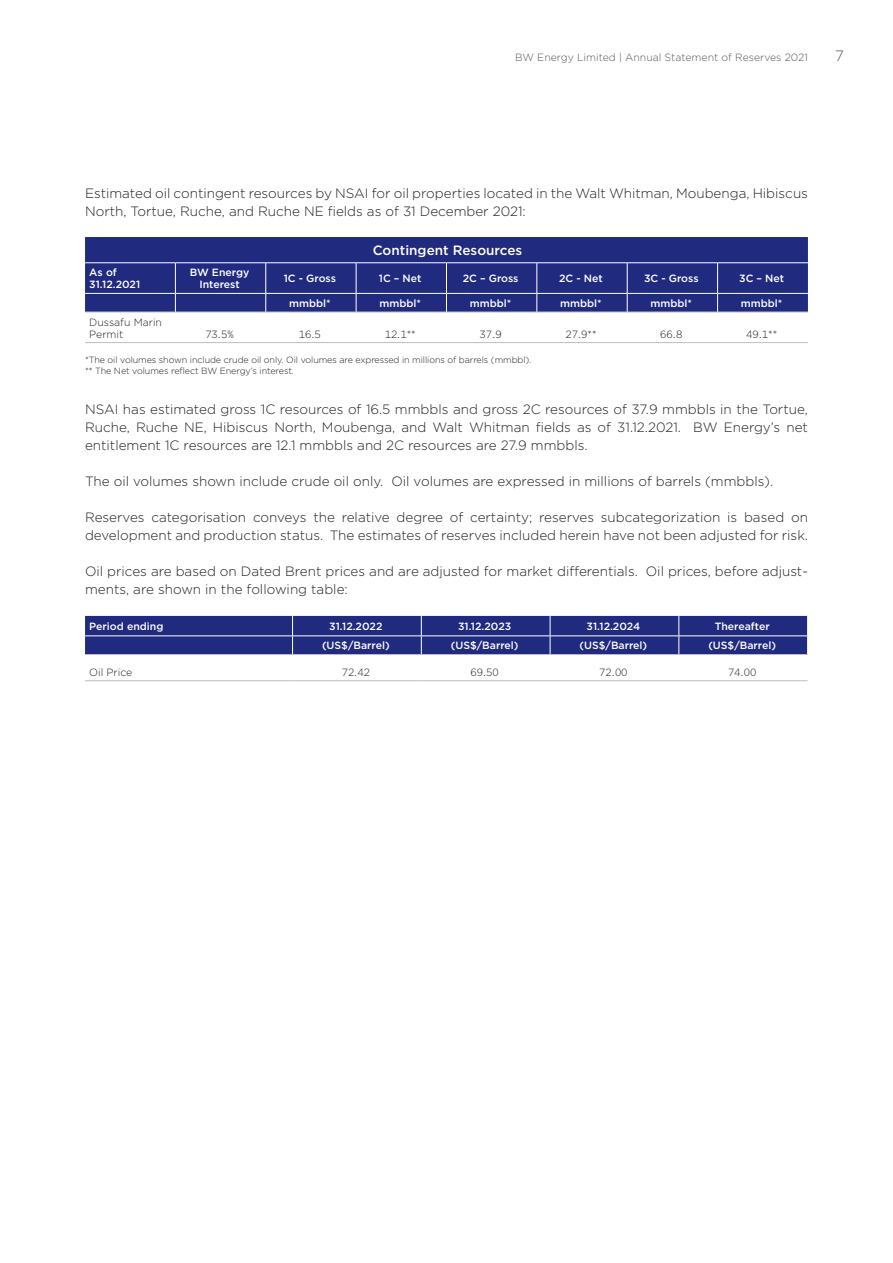
<style>
.page{position:relative;width:893px;height:1263px;background:#fff}
.page>*{position:absolute;margin:0;border:0;box-sizing:border-box;transform-origin:0 0}
.t1{font:300 15px "Gotham";color:#57585a}
.Brødtekst{font:300 13.5px/18px "Gotham";color:#231f20}
.TABELL_Venstre{font:500 13.5px "Gotham";color:#fff}
.TABELL_Venstre-2{font:500 10.5px/12px "Gotham";color:#fff;text-align:center}
.TABELL_Høyre{font:300 10.5px "Gotham";color:#231f20}
.t2{font:300 10.5px "Gotham";color:#57585a}
.TABELL_Venstre-3{font:300 10.5px/12px "Gotham";color:#231f20}
.t3{font:300 9px "Gotham";letter-spacing:-.01em;color:#231f20}
</style>
<div class="page">
<div style="left:85px;top:237px;width:723px;height:75px;background:#202a7e"></div>
<hr style="left:85px;top:312px;width:90px;height:1px;background:#bcbdc0">
<hr style="left:175px;top:312px;width:91px;height:1px;background:#bcbdc0">
<hr style="left:266px;top:312px;width:90px;height:1px;background:#bcbdc0">
<hr style="left:356px;top:312px;width:90px;height:1px;background:#bcbdc0">
<hr style="left:446px;top:312px;width:91px;height:1px;background:#bcbdc0">
<hr style="left:537px;top:312px;width:90px;height:1px;background:#bcbdc0">
<hr style="left:627px;top:312px;width:91px;height:1px;background:#bcbdc0">
<hr style="left:718px;top:312px;width:90px;height:1px;background:#bcbdc0">
<hr style="left:85px;top:342px;width:90px;height:1px;background:#bcbdc0">
<hr style="left:175px;top:342px;width:91px;height:1px;background:#bcbdc0">
<hr style="left:266px;top:342px;width:90px;height:1px;background:#bcbdc0">
<hr style="left:356px;top:342px;width:90px;height:1px;background:#bcbdc0">
<hr style="left:446px;top:342px;width:91px;height:1px;background:#bcbdc0">
<hr style="left:537px;top:342px;width:90px;height:1px;background:#bcbdc0">
<hr style="left:627px;top:342px;width:91px;height:1px;background:#bcbdc0">
<hr style="left:718px;top:342px;width:90px;height:1px;background:#bcbdc0">
<hr style="left:85px;top:262px;width:90px;height:1px;background:#fff">
<hr style="left:175px;top:262px;width:91px;height:1px;background:#fff">
<hr style="left:175px;top:263px;width:1px;height:30px;background:#fff">
<hr style="left:266px;top:262px;width:90px;height:1px;background:#fff">
<hr style="left:265px;top:263px;width:1px;height:30px;background:#fff">
<hr style="left:356px;top:262px;width:90px;height:1px;background:#fff">
<hr style="left:356px;top:263px;width:1px;height:30px;background:#fff">
<hr style="left:446px;top:262px;width:91px;height:1px;background:#fff">
<hr style="left:446px;top:263px;width:1px;height:30px;background:#fff">
<hr style="left:537px;top:262px;width:90px;height:1px;background:#fff">
<hr style="left:537px;top:263px;width:1px;height:30px;background:#fff">
<hr style="left:627px;top:262px;width:91px;height:1px;background:#fff">
<hr style="left:627px;top:263px;width:1px;height:30px;background:#fff">
<hr style="left:718px;top:262px;width:90px;height:1px;background:#fff">
<hr style="left:717px;top:263px;width:1px;height:30px;background:#fff">
<hr style="left:85px;top:293px;width:90px;height:1px;background:#fff">
<hr style="left:175px;top:293px;width:91px;height:1px;background:#fff">
<svg style="left:175px;top:294px;width:1px;height:18px"></svg>
<hr style="left:266px;top:293px;width:90px;height:1px;background:#fff">
<svg style="left:265px;top:294px;width:1px;height:18px"></svg>
<hr style="left:356px;top:293px;width:90px;height:1px;background:#fff">
<svg style="left:356px;top:294px;width:1px;height:18px"></svg>
<hr style="left:446px;top:293px;width:91px;height:1px;background:#fff">
<svg style="left:446px;top:294px;width:1px;height:18px"></svg>
<hr style="left:537px;top:293px;width:90px;height:1px;background:#fff">
<svg style="left:537px;top:294px;width:1px;height:18px"></svg>
<hr style="left:627px;top:293px;width:91px;height:1px;background:#fff">
<svg style="left:627px;top:294px;width:1px;height:18px"></svg>
<hr style="left:718px;top:293px;width:90px;height:1px;background:#fff">
<svg style="left:717px;top:294px;width:1px;height:18px"></svg>
<hr style="left:85px;top:654px;width:208px;height:1px;background:#bcbdc0">
<hr style="left:293px;top:654px;width:128px;height:1px;background:#bcbdc0">
<hr style="left:421px;top:654px;width:129px;height:1px;background:#bcbdc0">
<hr style="left:550px;top:654px;width:129px;height:1px;background:#bcbdc0">
<hr style="left:679px;top:654px;width:129px;height:1px;background:#bcbdc0">
<hr style="left:85px;top:680px;width:208px;height:1px;background:#bcbdc0">
<hr style="left:293px;top:680px;width:128px;height:1px;background:#bcbdc0">
<hr style="left:421px;top:680px;width:129px;height:1px;background:#bcbdc0">
<hr style="left:550px;top:680px;width:129px;height:1px;background:#bcbdc0">
<hr style="left:679px;top:680px;width:129px;height:1px;background:#bcbdc0">
<svg style="left:85px;top:615px;width:723px;height:39px;background:#2b3584"></svg>
<hr style="left:679px;top:635px;width:129px;height:1px;background:#fff">
<p class="t2" style="left:515px;top:51px;width:294px">BW Energy Limited | Annual Statement of Reserves 2021</p>
<p class="t1" style="left:835px;top:47px;width:10px">7</p>
<p class="Brødtekst" style="left:85px;top:184px;width:724px">Estimated oil contingent resources by NSAI for oil properties located in the Walt Whitman, Moubenga, Hibiscus<br>North, Tortue, Ruche, and Ruche NE fields as of 31 December 2021:</p>
<p class="TABELL_Venstre" style="left:373px;top:242px;width:151px">Contingent Resources</p>
<p class="TABELL_Venstre-2" style="left:89px;top:266px;width:29px">As of</p>
<p class="TABELL_Venstre-2" style="left:89px;top:278px;width:52px">31.12.2021</p>
<p class="TABELL_Venstre-2" style="left:190px;top:266px;width:61px">BW Energy<br>Interest</p>
<p class="TABELL_Venstre-2" style="left:284px;top:272px;width:54px">1C - Gross</p>
<p class="TABELL_Venstre-2" style="left:379px;top:272px;width:44px">1C – Net</p>
<p class="TABELL_Venstre-2" style="left:463px;top:272px;width:57px">2C – Gross</p>
<p class="TABELL_Venstre-2" style="left:559px;top:272px;width:45px">2C - Net</p>
<p class="TABELL_Venstre-2" style="left:644px;top:272px;width:56px">3C - Gross</p>
<p class="TABELL_Venstre-2" style="left:739px;top:272px;width:47px">3C – Net</p>
<p class="TABELL_Venstre-2" style="left:289px;top:297px;width:43px">mmbbl*</p>
<p class="TABELL_Venstre-2" style="left:379px;top:297px;width:43px">mmbbl*</p>
<p class="TABELL_Venstre-2" style="left:470px;top:297px;width:43px">mmbbl*</p>
<p class="TABELL_Venstre-2" style="left:560px;top:297px;width:43px">mmbbl*</p>
<p class="TABELL_Venstre-2" style="left:651px;top:297px;width:43px">mmbbl*</p>
<p class="TABELL_Venstre-2" style="left:741px;top:297px;width:43px">mmbbl*</p>
<p class="TABELL_Venstre-3" style="left:89px;top:315px;width:74px">Dussafu Marin<br>Permit</p>
<p class="TABELL_Høyre" style="left:205px;top:327px;width:30px">73.5%</p>
<p class="TABELL_Høyre" style="left:299px;top:327px;width:24px">16.5</p>
<p class="TABELL_Høyre" style="left:385px;top:327px;width:33px">12.1**</p>
<p class="TABELL_Høyre" style="left:480px;top:327px;width:24px">37.9</p>
<p class="TABELL_Høyre" style="left:565px;top:327px;width:33px">27.9**</p>
<p class="TABELL_Høyre" style="left:660px;top:327px;width:24px">66.8</p>
<p class="TABELL_Høyre" style="left:746px;top:327px;width:33px">49.1**</p>
<p class="t3" style="left:85px;top:355px;width:448px">*The oil volumes shown include crude oil only. Oil volumes are expressed in millions of barrels (mmbbl).</p>
<p class="t3" style="left:85px;top:365px;width:210px">** The Net volumes reflect BW Energy’s interest.</p>
<p class="Brødtekst" style="left:85px;top:400px;width:724px;text-align:justify">NSAI has estimated gross 1C resources of 16.5 mmbbls and gross 2C resources of 37.9 mmbbls in the Tortue, Ruche, Ruche NE, Hibiscus North, Moubenga, and Walt Whitman fields as of 31.12.2021. BW Energy’s net entitlement 1C resources are 12.1 mmbbls and 2C resources are 27.9 mmbbls.</p>
<p class="Brødtekst" style="left:85px;top:472px;width:690px">The oil volumes shown include crude oil only. Oil volumes are expressed in millions of barrels (mmbbls).</p>
<p class="Brødtekst" style="left:85px;top:508px;width:724px">Reserves categorisation conveys the relative degree of certainty; reserves subcategorization is based on development and production status. The estimates of reserves included herein have not been adjusted for risk.</p>
<p class="Brødtekst" style="left:85px;top:562px;width:724px">Oil prices are based on Dated Brent prices and are adjusted for market differentials. Oil prices, before adjust&shy;ments, are shown in the following table:</p>
<p class="TABELL_Venstre-2" style="left:89px;top:620px;width:76px">Period ending</p>
<p class="TABELL_Venstre-2" style="left:329px;top:620px;width:55px">31.12.2022</p>
<p class="TABELL_Venstre-2" style="left:458px;top:620px;width:55px">31.12.2023</p>
<p class="TABELL_Venstre-2" style="left:587px;top:620px;width:55px">31.12.2024</p>
<p class="TABELL_Venstre-2" style="left:715px;top:620px;width:56px">Thereafter</p>
<p class="TABELL_Venstre-2" style="left:322px;top:639px;width:69px">(US$/Barrel)</p>
<p class="TABELL_Venstre-2" style="left:451px;top:639px;width:69px">(US$/Barrel)</p>
<p class="TABELL_Venstre-2" style="left:580px;top:639px;width:69px">(US$/Barrel)</p>
<p class="TABELL_Venstre-2" style="left:708px;top:639px;width:69px">(US$/Barrel)</p>
<p class="TABELL_Venstre-3" style="left:89px;top:666px;width:45px">Oil Price</p>
<p class="TABELL_Høyre" style="left:342px;top:665px;width:30px">72.42</p>
<p class="TABELL_Høyre" style="left:470px;top:665px;width:30px">69.50</p>
<p class="TABELL_Høyre" style="left:599px;top:665px;width:30px">72.00</p>
<p class="TABELL_Høyre" style="left:728px;top:665px;width:30px">74.00</p>
</div>
